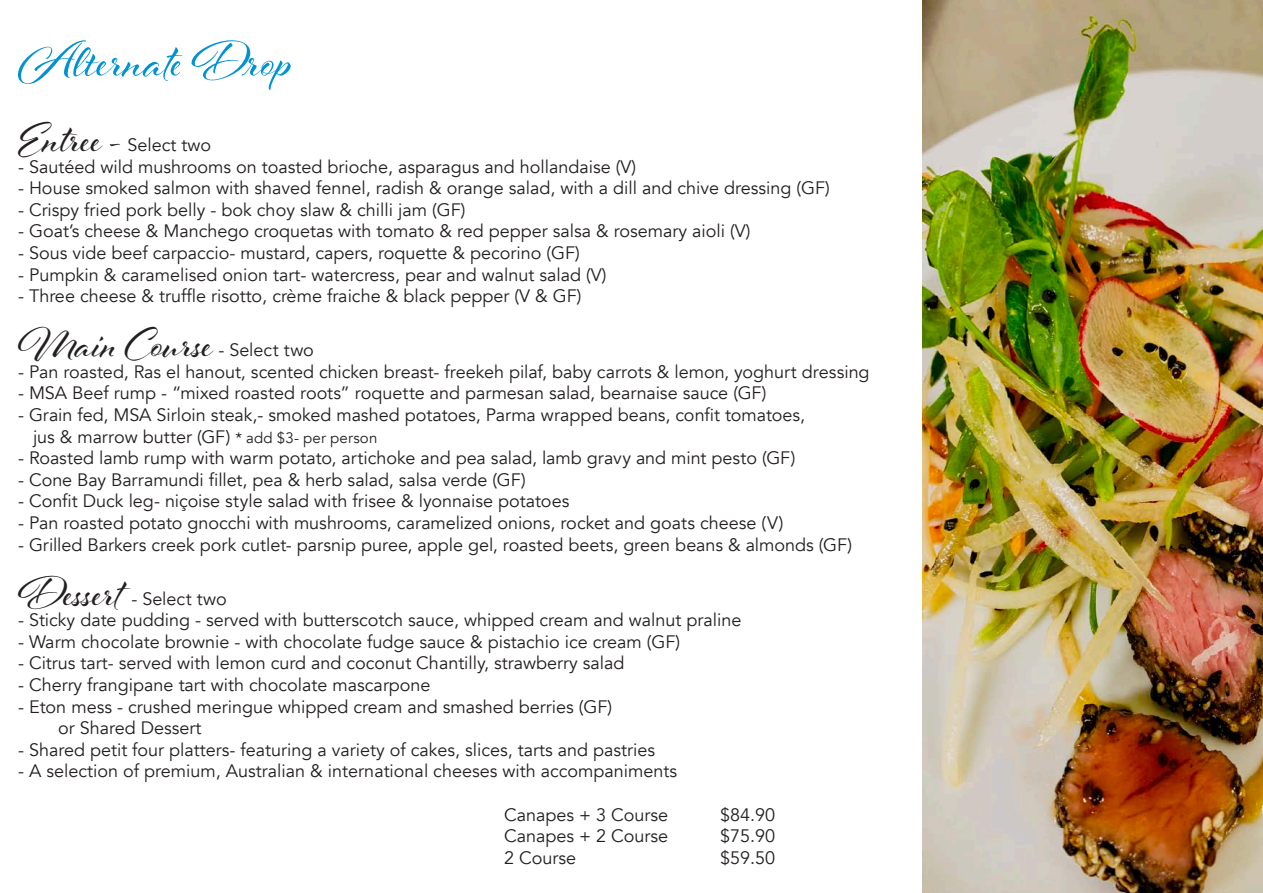
<style>
.page{position:relative;width:1263px;height:893px;background:#fff}
.page>*{position:absolute;margin:0;border:0;box-sizing:border-box;transform-origin:0 0}
.t1{font:54px "Al Fresco";color:#0092d2}
.t2{font:45px "Al Fresco";color:#231f20}
.t3{font:45px "Al Fresco";letter-spacing:.02em;color:#231f20}
.t4{font:18px/21.6px "Avenir";color:#231f20}
.s1{font-family:"Al Fresco";font-size:45px}
.s2{font-family:"Al Fresco";font-size:36px}
.s3{font-size:15px}
</style>
<div class="page">
<img style="left:922px;top:0;width:341px;height:893px">
<h1 class="t1" style="left:18px;top:25px;width:277px">Alternate Drop</h1>
<p class="t4" style="left:18px;top:134px;width:195px"><span class="s1">Entree</span> <span class="s2">-</span> Select two</p>
<p class="t4" style="left:18px;top:156px;width:620px">- Sautéed wild mushrooms on toasted brioche, asparagus and hollandaise (V)</p>
<p class="t4" style="left:18px;top:178px;width:813px">- House smoked salmon with shaved fennel, radish &amp; orange salad, with a dill and chive dressing (GF)</p>
<p class="t4" style="left:18px;top:199px;width:449px">- Crispy fried pork belly - bok choy slaw &amp; chilli jam (GF)</p>
<p class="t4" style="left:18px;top:221px;width:734px">- Goat’s cheese &amp; Manchego croquetas with tomato &amp; red pepper salsa &amp; rosemary aioli (V)</p>
<p class="t4" style="left:18px;top:242px;width:563px">- Sous vide beef carpaccio- mustard, capers, roquette &amp; pecorino (GF)</p>
<p class="t4" style="left:18px;top:264px;width:590px">- Pumpkin &amp; caramelised onion tart- watercress, pear and walnut salad (V)</p>
<p class="t4" style="left:18px;top:286px;width:565px">- Three cheese &amp; truffle risotto, crème fraiche &amp; black pepper (V &amp; GF)</p>
<h2 class="t2" style="left:18px;top:314px;width:194px">Main Course</h2>
<p class="t4" style="left:218px;top:340px;width:97px">- Select two</p>
<p class="t4" style="left:18px;top:361px;width:853px">- Pan roasted, Ras el hanout, scented chicken breast- freekeh pilaf, baby carrots &amp; lemon, yoghurt dressing</p>
<p class="t4" style="left:18px;top:383px;width:750px">- MSA Beef rump - “mixed roasted roots” roquette and parmesan salad, bearnaise sauce (GF)</p>
<p class="t4" style="left:33px;top:404px;width:773px;text-indent:-15px">- Grain fed, MSA Sirloin steak,- smoked mashed potatoes, Parma wrapped beans, confit tomatoes, jus &amp; marrow butter (GF) <span class="s3">* add $3- per person</span></p>
<p class="t4" style="left:18px;top:448px;width:779px">- Roasted lamb rump with warm potato, artichoke and pea salad, lamb gravy and mint pesto (GF)</p>
<p class="t4" style="left:18px;top:469px;width:509px">- Cone Bay Barramundi fillet, pea &amp; herb salad, salsa verde (GF)</p>
<p class="t4" style="left:18px;top:491px;width:553px">- Confit Duck leg- niçoise style salad with frisee &amp; lyonnaise potatoes</p>
<p class="t4" style="left:18px;top:512px;width:767px">- Pan roasted potato gnocchi with mushrooms, caramelized onions, rocket and goats cheese (V)</p>
<p class="t4" style="left:18px;top:534px;width:836px">- Grilled Barkers creek pork cutlet- parsnip puree, apple gel, roasted beets, green beans &amp; almonds (GF)</p>
<h2 class="t3" style="left:18px;top:563px;width:107px">Dessert</h2>
<p class="t4" style="left:131px;top:588px;width:97px">- Select two</p>
<p class="t4" style="left:18px;top:610px;width:725px">- Sticky date pudding - served with butterscotch sauce, whipped cream and walnut praline</p>
<p class="t4" style="left:18px;top:631px;width:664px">- Warm chocolate brownie - with chocolate fudge sauce &amp; pistachio ice cream (GF)</p>
<p class="t4" style="left:18px;top:653px;width:608px">- Citrus tart- served with lemon curd and coconut Chantilly, strawberry salad</p>
<p class="t4" style="left:18px;top:674px;width:414px">- Cherry frangipane tart with chocolate mascarpone</p>
<p class="t4" style="left:58px;top:696px;width:556px;text-indent:-40px">- Eton mess - crushed meringue whipped cream and smashed berries (GF) or Shared Dessert</p>
<p class="t4" style="left:18px;top:739px;width:639px">- Shared petit four platters- featuring a variety of cakes, slices, tarts and pastries</p>
<p class="t4" style="left:18px;top:761px;width:660px">- A selection of premium, Australian &amp; international cheeses with accompaniments</p>
<p class="t4" style="left:504px;top:804px;width:166px">Canapes + 3 Course</p>
<p class="t4" style="left:720px;top:804px;width:57px">$84.90</p>
<p class="t4" style="left:504px;top:826px;width:166px">Canapes + 2 Course</p>
<p class="t4" style="left:720px;top:826px;width:57px">$75.90</p>
<p class="t4" style="left:504px;top:847px;width:74px">2 Course</p>
<p class="t4" style="left:720px;top:847px;width:57px">$59.50</p>
</div>
